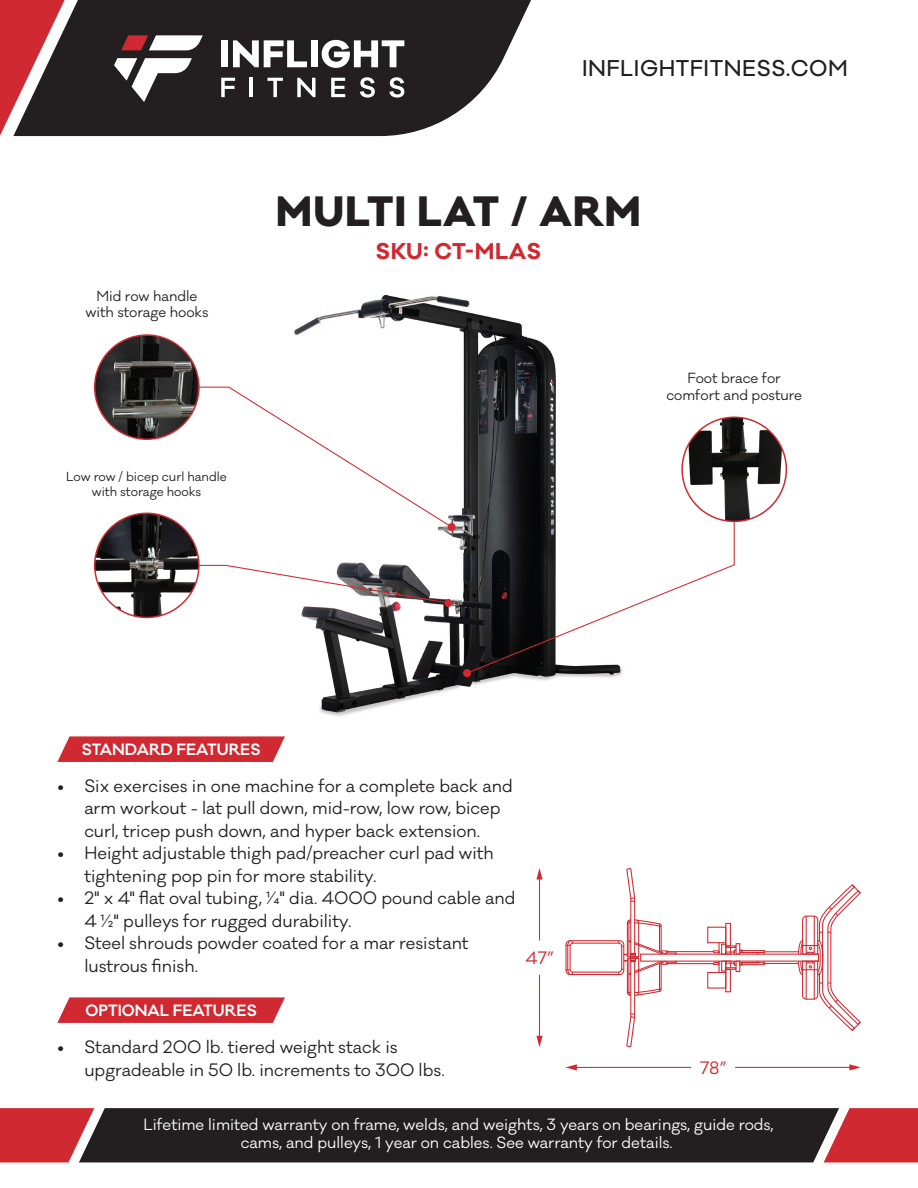
<style>
.page{position:relative;width:918px;height:1188px;background:#fff}
.page>*{position:absolute;margin:0;border:0;box-sizing:border-box;transform-origin:0 0}
.t1{font:800 39px "Galano Classic";letter-spacing:.025em;color:#231f20}
.t2{font:500 21px "Galano Classic";letter-spacing:.025em;color:#231f20}
.t3{font:700 21px "Galano Classic";letter-spacing:.025em;color:#d02931}
.t4{font:16.5px/22.5px "Galano Classic";color:#231f20}
.t5{font:16.5px "Galano Classic";color:#d02931}
.t6{font:15px/18px "Galano Classic";color:#fff;text-align:center}
.t7{font:600 15px "Galano Classic";color:#fff}
.t8{font:13.5px/16.2px "Galano Classic";color:#231f20;text-align:center}
.t9{font:12px/14.4px "Galano Classic";color:#231f20;text-align:center}
</style>
<div class="page">
<svg style="left:0;top:1108px;width:918px;height:54px;background:#472628"></svg>
<svg style="left:71px;top:0;width:460px;height:136px;background:#3b3839"></svg>
<svg style="left:0;top:0;width:71px;height:137px"></svg>
<svg style="left:114px;top:58px;width:78px;height:44px"></svg>
<svg style="left:121px;top:35px;width:82px;height:15px"></svg>
<div style="left:221px;top:40px;width:7px;height:27px;background:#fff"></div>
<svg style="left:233px;top:40px;width:74px;height:27px"></svg>
<div style="left:311px;top:40px;width:7px;height:27px;background:#fff"></div>
<svg style="left:322px;top:40px;width:82px;height:28px"></svg>
<svg style="left:221px;top:78px;width:14px;height:19px"></svg>
<hr style="left:250px;top:78px;width:3px;height:19px;background:#fff">
<svg style="left:267px;top:78px;width:16px;height:19px"></svg>
<svg style="left:297px;top:78px;width:18px;height:19px"></svg>
<svg style="left:331px;top:78px;width:14px;height:19px"></svg>
<svg style="left:360px;top:77px;width:15px;height:21px"></svg>
<svg style="left:389px;top:77px;width:15px;height:21px"></svg>
<svg style="left:57px;top:736px;width:228px;height:26px;background:#d3383f"></svg>
<svg style="left:57px;top:997px;width:228px;height:26px;background:#d3383f"></svg>
<hr style="left:539px;top:877px;width:1px;height:63px;background:#d02931">
<svg style="left:536px;top:868px;width:7px;height:12px"></svg>
<hr style="left:539px;top:975px;width:1px;height:63px;background:#d02931">
<svg style="left:536px;top:1036px;width:7px;height:11px"></svg>
<svg style="left:565px;top:868px;width:296px;height:203px"></svg>
<hr style="left:764px;top:963px;width:35px;height:1px;background:#d02931">
<hr style="left:668px;top:963px;width:45px;height:1px;background:#d02931">
<img style="left:294px;top:294px;width:327px;height:422px">
<svg style="left:194px;top:386px;width:262px;height:146px"></svg>
<svg style="left:200px;top:564px;width:250px;height:40px"></svg>
<div style="left:444px;top:599px;width:9px;height:8px;background:#d02931;border-radius:4px"></div>
<svg style="left:465px;top:506px;width:270px;height:169px"></svg>
<svg style="left:463px;top:669px;width:9px;height:9px"></svg>
<img style="left:95px;top:335px;width:104px;height:104px;border-radius:52px">
<div style="left:94px;top:334px;width:106px;height:106px;border:2px solid #d02931;border-radius:50%"></div>
<img style="left:95px;top:513px;width:104px;height:104px;border-radius:52px">
<div style="left:94px;top:513px;width:106px;height:105px;border:2px solid #d02931;border-radius:50%"></div>
<img style="left:682px;top:417px;width:104px;height:104px;border-radius:52px">
<div style="left:681px;top:417px;width:106px;height:105px;border:2px solid #d02931;border-radius:50%"></div>
<p class="t2" style="left:582px;top:54px;width:267px">INFLIGHTFITNESS.COM</p>
<p class="t8" style="left:85px;top:288px;width:125px">Mid row handle with storage hooks</p>
<p class="t9" style="left:66px;top:470px;width:162px">Low row / bicep curl handle with storage hooks</p>
<h1 class="t1" style="left:276px;top:185px;width:367px">MULTI LAT / ARM</h1>
<p class="t3" style="left:376px;top:237px;width:167px">SKU: CT-MLAS</p>
<p class="t8" style="left:666px;top:371px;width:137px">Foot brace for comfort and posture</p>
<p class="t7" style="left:82px;top:739px;width:180px">STANDARD FEATURES</p>
<p class="t4" style="left:84px;top:775px;width:430px;text-indent:-27px">• Six exercises in one machine for a complete back and arm workout - lat pull down, mid-row, low row, bicep curl, tricep push down, and hyper back extension.</p>
<p class="t4" style="left:84px;top:842px;width:411px;text-indent:-27px">• Height adjustable thigh pad/preacher curl pad with tightening pop pin for more stability.</p>
<p class="t4" style="left:84px;top:887px;width:433px;text-indent:-27px">• 2" x 4" flat oval tubing, 1⁄4" dia. 4000 pound cable and<br>4 1⁄2" pulleys for rugged durability.</p>
<p class="t4" style="left:84px;top:932px;width:386px;text-indent:-27px">• Steel shrouds powder coated for a mar resistant lustrous finish.</p>
<p class="t5" style="left:525px;top:947px;width:30px">47”</p>
<p class="t7" style="left:86px;top:1001px;width:173px">OPTIONAL FEATURES</p>
<p class="t4" style="left:84px;top:1036px;width:362px;text-indent:-27px">• Standard 200 lb. tiered weight stack is upgradeable in 50 lb. increments to 300 lbs.</p>
<p class="t5" style="left:700px;top:1057px;width:28px">78”</p>
<p class="t6" style="left:144px;top:1116px;width:632px">Lifetime limited warranty on frame, welds, and weights, 3 years on bearings, guide rods, cams, and pulleys, 1 year on cables. See warranty for details.</p>
</div>
